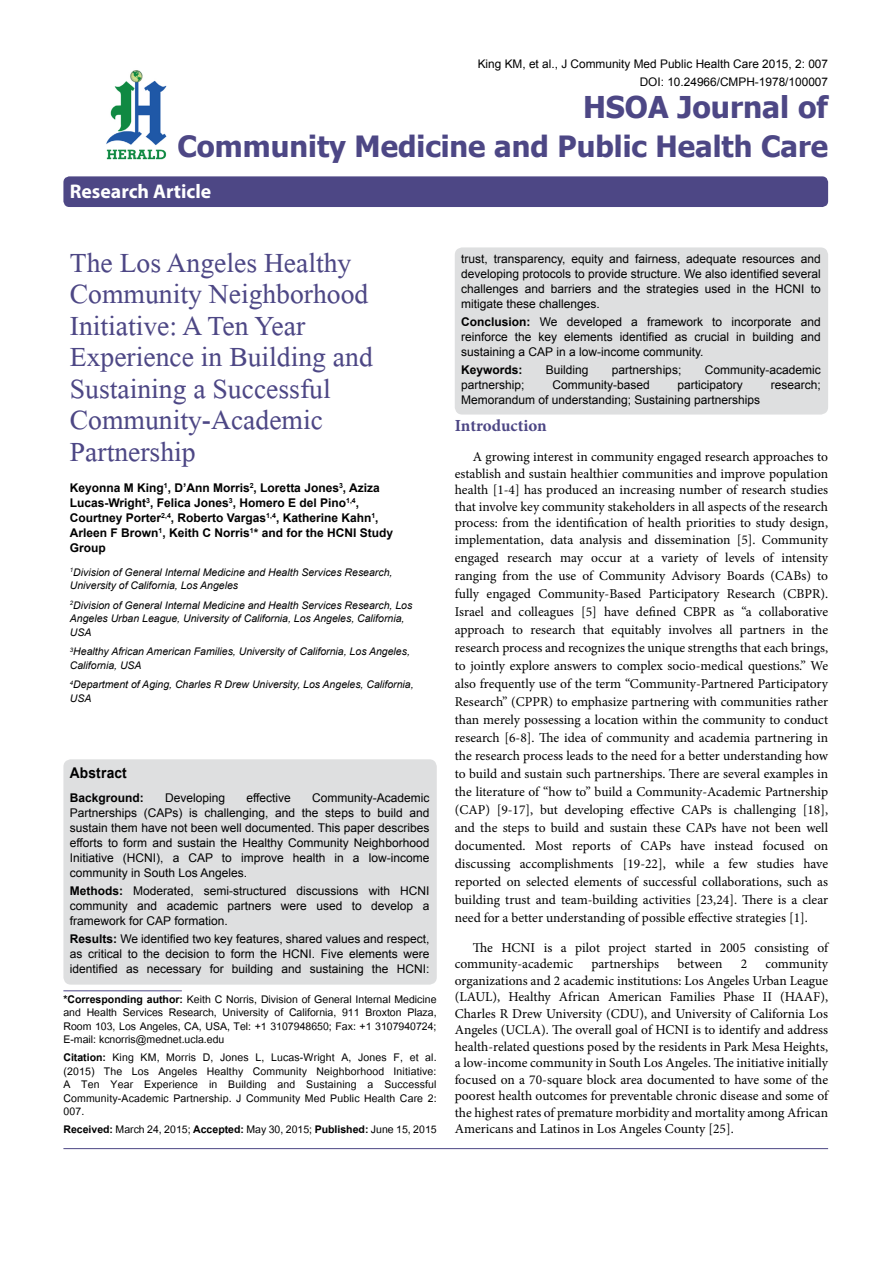
<style>
.page{position:relative;width:893px;height:1263px;background:#fff}
.page>*{position:absolute;margin:0;border:0;box-sizing:border-box;transform-origin:0 0}
.t1{font:41.25px/31.5px "Microsoft Himalaya";color:#4d4785}
.t2{font:700 30px "Tahoma";color:#4d4785}
.t3{font:700 29.25px "Tahoma";color:#4d4785}
.t4{font:700 19.8px "Myriad Hebrew";color:#fff}
.t5{font:700 16.95px "Minion Pro";letter-spacing:-.005em;color:#4d4785}
.t6{font:700 14.85px "Arial";letter-spacing:.015em;color:#000;scale:.93 1}
.t7{font:14.7px/13.5px "Utsaah";color:#000;text-align:justify}
.t8{font:13.5px/18px "Minion Pro";color:#000;text-align:justify}
.t9{font:12px/15px "Arial";color:#000;text-align:justify}
.t10{font:700 12px/15px "Arial";color:#000}
.t11{font:11.85px/18px "Arial";color:#000;text-align:right}
.t12{font:italic 10.5px/13.5px "Arial";color:#000}
.s1{font-weight:700}
</style>
<div class="page">
<div style="left:63px;top:176px;width:765px;height:31px;background:#4d4785;border-radius:6px"></div>
<hr style="left:63px;top:990px;width:119px;height:1px;background:#4d4785">
<img style="left:106px;top:70px;width:61px;height:90px">
<hr style="left:63px;top:1148px;width:765px;height:1px;background:#4d4785">
<div style="left:63px;top:759px;width:374px;height:226px;background:#dedfe0;border-radius:8px"></div>
<div style="left:455px;top:247px;width:373px;height:168px;background:#dedfe0;border-radius:8px"></div>
<p class="t11" style="left:478px;top:55px;width:352px">King KM, et al., J Community Med Public Health Care 2015, 2: 007<br>DOI: 10.24966/CMPH-1978/100007</p>
<h2 class="t2" style="left:583px;top:86px;width:247px">HSOA Journal of</h2>
<h3 class="t3" style="left:177px;top:126px;width:652px">Community Medicine and Public Health Care</h3>
<h3 class="t4" style="left:70px;top:180px;width:143px">Research Article</h3>
<h1 class="t1" style="left:70px;top:242px;width:304px">The Los Angeles Healthy<br>Community Neighborhood<br>Initiative: A Ten Year<br>Experience in Building and<br>Sustaining a Successful<br>Community-Academic<br>Partnership</h1>
<p class="t10" style="left:70px;top:480px;width:325px">Keyonna M King<sup>1</sup>, D’Ann Morris<sup>2</sup>, Loretta Jones<sup>3</sup>, Aziza Lucas-Wright<sup>3</sup>, Felica Jones<sup>3</sup>, Homero E del Pino<sup>1,4</sup>, Courtney Porter<sup>2,4</sup>, Roberto Vargas<sup>1,4</sup>, Katherine Kahn<sup>1</sup>, Arleen F Brown<sup>1</sup>, Keith C Norris<sup>1</sup>* and for the HCNI Study Group</p>
<p class="t12" style="left:70px;top:565px;width:324px"><sup>1</sup>Division of General Internal Medicine and Health Services Research,<br>University of California, Los Angeles</p>
<p class="t12" style="left:70px;top:598px;width:344px"><sup>2</sup>Division of General Internal Medicine and Health Services Research, Los<br>Angeles Urban League, University of California, Los Angeles, California,<br>USA</p>
<p class="t12" style="left:70px;top:645px;width:342px"><sup>3</sup>Healthy African American Families, University of California, Los Angeles,<br>California, USA</p>
<p class="t12" style="left:70px;top:678px;width:345px"><sup>4</sup>Department of Aging, Charles R Drew University, Los Angeles, California,<br>USA</p>
<p class="t6" style="left:70px;top:763px;width:63px">Abstract</p>
<p class="t10" style="left:70px;top:791px;width:76px">Background:</p>
<p class="t9" style="left:165px;top:791px;width:62px">Developing</p>
<p class="t9" style="left:246px;top:791px;width:46px">effective</p>
<p class="t9" style="left:70px;top:791px;width:361px;text-indent:242px">Community-Academic Partnerships (CAPs) is challenging, and the steps to build and sustain them have not been well documented. This paper describes efforts to form and sustain the Healthy Community Neighborhood Initiative (HCNI), a CAP to improve health in a low-income community in South Los Angeles.</p>
<p class="t9" style="left:70px;top:884px;width:361px"><span class="s1">Methods:</span> Moderated, semi-structured discussions with HCNI community and academic partners were used to develop a framework for CAP formation.</p>
<p class="t9" style="left:70px;top:932px;width:361px"><span class="s1">Results:</span> We identified two key features, shared values and respect, as critical to the decision to form the HCNI. Five elements were identified as necessary for building and sustaining the HCNI:</p>
<p class="t7" style="left:63px;top:993px;width:375px"><span class="s1">*Corresponding author:</span> Keith C Norris, Division of General Internal Medicine and Health Services Research, University of California, 911 Broxton Plaza, Room 103, Los Angeles, CA, USA, Tel: +1 3107948650; Fax: +1 3107940724; E-mail: kcnorris@mednet.ucla.edu</p>
<p class="t7" style="left:63px;top:1052px;width:375px"><span class="s1">Citation:</span> King KM, Morris D, Jones L, Lucas-Wright A, Jones F, et al. (2015) The Los Angeles Healthy Community Neighborhood Initiative:<br>A Ten Year Experience in Building and Sustaining a Successful Community-Academic Partnership. J Community Med Public Health Care 2:<br>007.</p>
<p class="t7" style="left:63px;top:1124px;width:375px"><span class="s1">Received:</span> March 24, 2015; <span class="s1">Accepted:</span> May 30, 2015; <span class="s1">Published:</span> June 15, 2015</p>
<p class="t9" style="left:461px;top:251px;width:361px">trust, transparency, equity and fairness, adequate resources and developing protocols to provide structure. We also identified several challenges and barriers and the strategies used in the HCNI to mitigate these challenges.</p>
<p class="t9" style="left:461px;top:314px;width:361px"><span class="s1">Conclusion:</span> We developed a framework to incorporate and reinforce the key elements identified as crucial in building and sustaining a CAP in a low-income community.</p>
<p class="t10" style="left:461px;top:362px;width:63px">Keywords:</p>
<p class="t9" style="left:546px;top:362px;width:44px">Building</p>
<p class="t9" style="left:612px;top:362px;width:71px">partnerships;</p>
<p class="t9" style="left:705px;top:362px;width:118px">Community-academic</p>
<p class="t9" style="left:461px;top:377px;width:65px">partnership;</p>
<p class="t9" style="left:552px;top:377px;width:99px">Community-based</p>
<p class="t9" style="left:677px;top:377px;width:67px">participatory</p>
<p class="t9" style="left:771px;top:377px;width:52px">research;</p>
<p class="t9" style="left:461px;top:392px;width:300px">Memorandum of understanding; Sustaining partnerships</p>
<p class="t5" style="left:455px;top:414px;width:94px">Introduction</p>
<p class="t8" style="left:455px;top:449px;width:375px;line-height:16.5px;text-indent:18px">A growing interest in community engaged research approaches to establish and sustain healthier communities and improve population health [1-4] has produced an increasing number of research studies that involve key community stakeholders in all aspects of the research process: from the identification of health priorities to study design, implementation, data analysis and dissemination [5]. Community</p>
<p class="t8" style="left:455px;top:549px;width:375px">engaged research may occur at a variety of levels of intensity ranging from the use of Community Advisory Boards (CABs) to fully engaged Community-Based Participatory Research (CBPR).<br>Israel and colleagues [5] have defined CBPR as “a collaborative approach to research that equitably involves all partners in the research process and recognizes the unique strengths that each brings, to jointly explore answers to complex socio-medical questions.” We also frequently use of the term “Community-Partnered Participatory Research” (CPPR) to emphasize partnering with communities rather than merely possessing a location within the community to conduct research [6-8]. The idea of community and academia partnering in the research process leads to the need for a better understanding how to build and sustain such partnerships. There are several examples in the literature of “how to” build a Community-Academic Partnership (CAP) [9-17], but developing effective CAPs is challenging [18], and the steps to build and sustain these CAPs have not been well documented. Most reports of CAPs have instead focused on discussing accomplishments [19-22], while a few studies have reported on selected elements of successful collaborations, such as building trust and team-building activities [23,24]. There is a clear need for a better understanding of possible effective strategies [1].</p>
<p class="t8" style="left:455px;top:939px;width:375px;line-height:16.5px;text-indent:18px">The HCNI is a pilot project started in 2005 consisting of community-academic</p>
<p class="t8" style="left:591px;top:955px;width:69px">partnerships</p>
<p class="t8" style="left:677px;top:955px;width:46px">between</p>
<p class="t8" style="left:741px;top:955px;width:8px">2</p>
<p class="t8" style="left:455px;top:956px;width:375px;line-height:16.5px;text-indent:311px">community organizations and 2 academic institutions: Los Angeles Urban League (LAUL), Healthy African American Families Phase II (HAAF), Charles R Drew University (CDU), and University of California Los Angeles (UCLA). The overall goal of HCNI is to identify and address health-related questions posed by the residents in Park Mesa Heights, a low-income community in South Los Angeles. The initiative initially focused on a 70-square block area documented to have some of the poorest health outcomes for preventable chronic disease and some of the highest rates of premature morbidity and mortality among African Americans and Latinos in Los Angeles County [25].</p>
</div>
